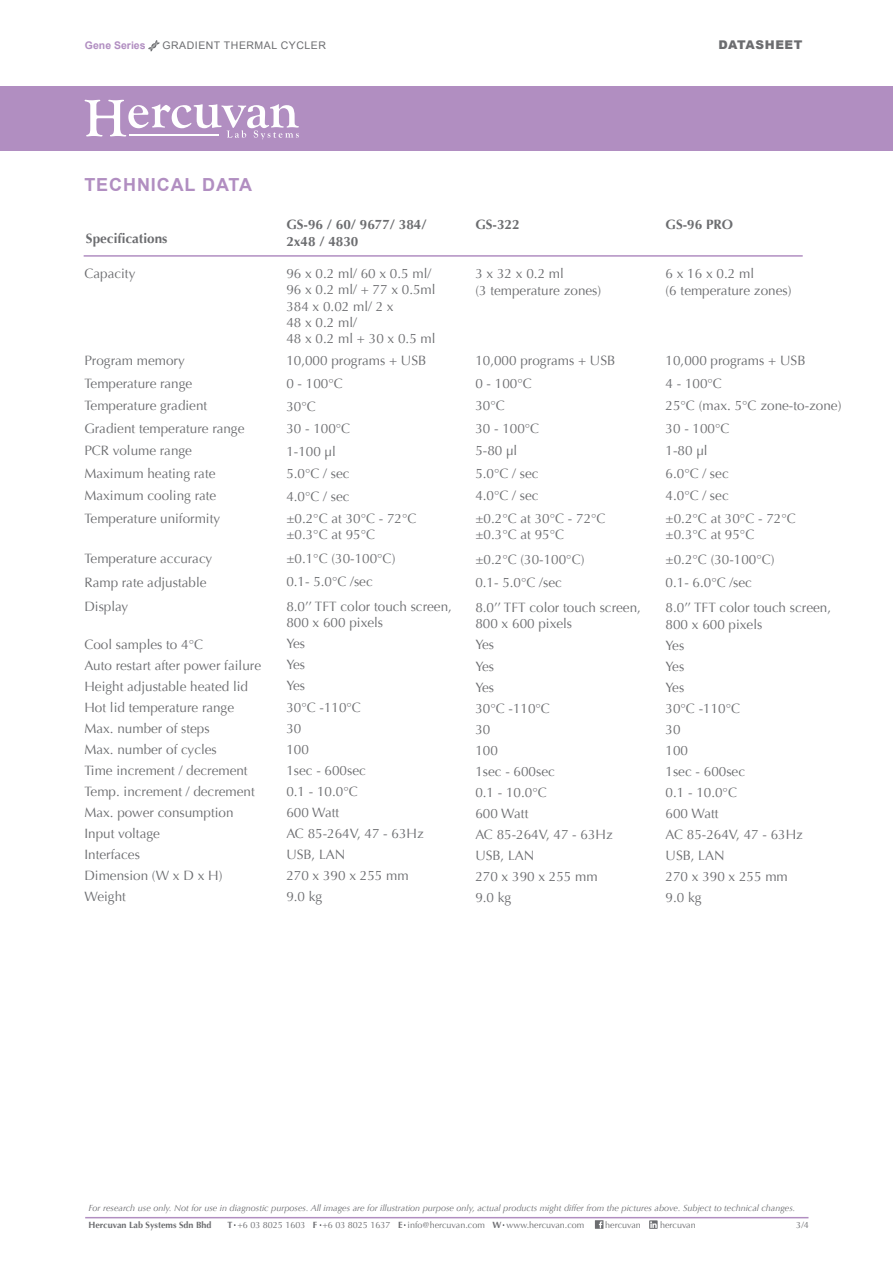
<style>
.page{position:relative;width:893px;height:1263px;background:#fff}
.page>*{position:absolute;margin:0;border:0;box-sizing:border-box;transform-origin:0 0}
.t1{font:700 18px "Arial";letter-spacing:.05em;color:#b18ec1}
.t2{font:13.5px/21px "Optima";color:#6c6d70}
.t3{font:700 13.5px/16.5px "Optima";color:#6c6d70}
.t4{font:900 12px "Arial";letter-spacing:.05em;color:#6c6d70}
.t5{font:10.5px "Arial";letter-spacing:.05em;color:#6c6d70}
.t6{font:700 10.5px "Arial";color:#b18ec1}
.t7{font:italic 9px "Optima";color:#6c6d70}
.t8{font:9px "Optima";color:#6c6d70}
.t9{font:700 9px "Optima";color:#6c6d70}
.s1{font-weight:700}
</style>
<div class="page">
<hr style="left:84px;top:255px;width:719px;height:2px;background:#b18ec1">
<div style="left:0;top:86px;width:893px;height:65px;background:#b18ec1"></div>
<svg style="left:85px;top:100px;width:214px;height:39px"></svg>
<hr style="left:129px;top:135px;width:90px;height:1px;background:#fff">
<svg style="left:148px;top:40px;width:12px;height:12px"></svg>
<svg style="left:595px;top:1220px;width:8px;height:9px"></svg>
<hr style="left:85px;top:1217px;width:723px;height:1px;background:#b18ec1">
<svg style="left:649px;top:1220px;width:9px;height:9px"></svg>
<p class="t6" style="left:85px;top:38px;width:62px">Gene Series</p>
<p class="t5" style="left:162px;top:39px;width:165px">GRADIENT THERMAL CYCLER</p>
<p class="t4" style="left:719px;top:36px;width:85px">DATASHEET</p>
<h1 class="t1" style="left:84px;top:173px;width:169px">TECHNICAL DATA</h1>
<p class="t3" style="left:86px;top:230px;width:83px">Specifications</p>
<p class="t2" style="left:84px;top:263px;width:53px">Capacity</p>
<p class="t2" style="left:84px;top:349px;width:162px;line-height:22.5px">Program memory<br>Temperature range<br>Temperature gradient<br>Gradient temperature range<br>PCR volume range<br>Maximum heating rate<br>Maximum cooling rate<br>Temperature uniformity</p>
<p class="t2" style="left:84px;top:547px;width:129px;line-height:24px">Temperature accuracy<br>Ramp rate adjustable<br>Display</p>
<p class="t2" style="left:84px;top:634px;width:178px">Cool samples to 4°C<br>Auto restart after power failure<br>Height adjustable heated lid<br>Hot lid temperature range<br>Max. number of steps<br>Max. number of cycles<br>Time increment / decrement<br>Temp. increment / decrement<br>Max. power consumption<br>Input voltage<br>Interfaces<br>Dimension (W x D x H)<br>Weight</p>
<p class="t3" style="left:286px;top:216px;width:142px">GS-96 / 60/ 9677/ 384/<br>2x48 / 4830</p>
<p class="t3" style="left:475px;top:216px;width:46px">GS-322</p>
<p class="t3" style="left:666px;top:216px;width:69px">GS-96 PRO</p>
<p class="t2" style="left:286px;top:266px;width:151px;line-height:16.2px">96 x 0.2 ml/ 60 x 0.5 ml/<br>96 x 0.2 ml/ + 77 x 0.5ml<br>384 x 0.02 ml/ 2 x<br>48 x 0.2 ml/<br>48 x 0.2 ml + 30 x 0.5 ml</p>
<p class="t2" style="left:286px;top:350px;width:142px;line-height:22.5px">10,000 programs + USB<br>0 - 100°C<br>30°C<br>30 - 100°C<br>1-100 µl<br>5.0°C / sec<br>4.0°C / sec<br>±0.2°C at 30°C - 72°C</p>
<p class="t2" style="left:286px;top:523px;width:111px;line-height:24px">±0.3°C at 95°C ±0.1°C (30-100°C)</p>
<p class="t2" style="left:286px;top:569px;width:167px;line-height:25.5px">0.1- 5.0°C /sec<br>8.0’’ TFT color touch screen,</p>
<p class="t2" style="left:286px;top:612px;width:139px">800 x 600 pixels<br>Yes<br>Yes<br>Yes<br>30°C -110°C<br>30<br>100<br>1sec - 600sec<br>0.1 - 10.0°C<br>600 Watt<br>AC 85-264V, 47 - 63Hz<br>USB, LAN<br>270 x 390 x 255 mm<br>9.0 kg</p>
<p class="t2" style="left:475px;top:266px;width:127px;line-height:16.2px">3 x 32 x 0.2 ml<br>(3 temperature zones)</p>
<p class="t2" style="left:475px;top:349px;width:142px;line-height:22.5px">10,000 programs + USB<br>0 - 100°C<br>30°C<br>30 - 100°C<br>5-80 µl<br>5.0°C / sec<br>4.0°C / sec<br>±0.2°C at 30°C - 72°C</p>
<p class="t2" style="left:475px;top:522px;width:111px;line-height:25.5px">±0.3°C at 95°C ±0.2°C (30-100°C)</p>
<p class="t2" style="left:475px;top:570px;width:167px;line-height:25.5px">0.1- 5.0°C /sec<br>8.0’’ TFT color touch screen,</p>
<p class="t2" style="left:475px;top:614px;width:139px">800 x 600 pixels<br>Yes<br>Yes<br>Yes<br>30°C -110°C<br>30<br>100<br>1sec - 600sec<br>0.1 - 10.0°C<br>600 Watt<br>AC 85-264V, 47 - 63Hz<br>USB, LAN<br>270 x 390 x 255 mm<br>9.0 kg</p>
<p class="t2" style="left:666px;top:266px;width:127px;line-height:16.2px">6 x 16 x 0.2 ml<br>(6 temperature zones)</p>
<p class="t2" style="left:666px;top:349px;width:177px;line-height:22.5px">10,000 programs + USB<br>4 - 100°C<br>25°C (max. 5°C zone-to-zone)<br>30 - 100°C<br>1-80 µl<br>6.0°C / sec<br>4.0°C / sec<br>±0.2°C at 30°C - 72°C</p>
<p class="t2" style="left:666px;top:522px;width:111px;line-height:25.5px">±0.3°C at 95°C ±0.2°C (30-100°C)</p>
<p class="t2" style="left:666px;top:570px;width:167px;line-height:25.5px">0.1- 6.0°C /sec<br>8.0’’ TFT color touch screen,</p>
<p class="t2" style="left:666px;top:614px;width:139px">800 x 600 pixels<br>Yes<br>Yes<br>Yes<br>30°C -110°C<br>30<br>100<br>1sec - 600sec<br>0.1 - 10.0°C<br>600 Watt<br>AC 85-264V, 47 - 63Hz<br>USB, LAN<br>270 x 390 x 255 mm<br>9.0 kg</p>
<p class="t7" style="left:88px;top:1203px;width:708px">For research use only. Not for use in diagnostic purposes. All images are for illustration purpose only, actual products might differ from the pictures above. Subject to technical changes.</p>
<p class="t9" style="left:88px;top:1219px;width:125px">Hercuvan Lab Systems Sdn Bhd</p>
<p class="t8" style="left:227px;top:1219px;width:358px"><span class="s1">T</span> +6 03 8025 1603 <span class="s1">F</span> +6 03 8025 1637 <span class="s1">E</span> info@hercuvan.com <span class="s1">W</span> www.hercuvan.com</p>
<p class="t8" style="left:605px;top:1219px;width:37px">hercuvan</p>
<p class="t8" style="left:660px;top:1220px;width:37px">hercuvan</p>
<p class="t8" style="left:796px;top:1220px;width:14px">3/4</p>
</div>
